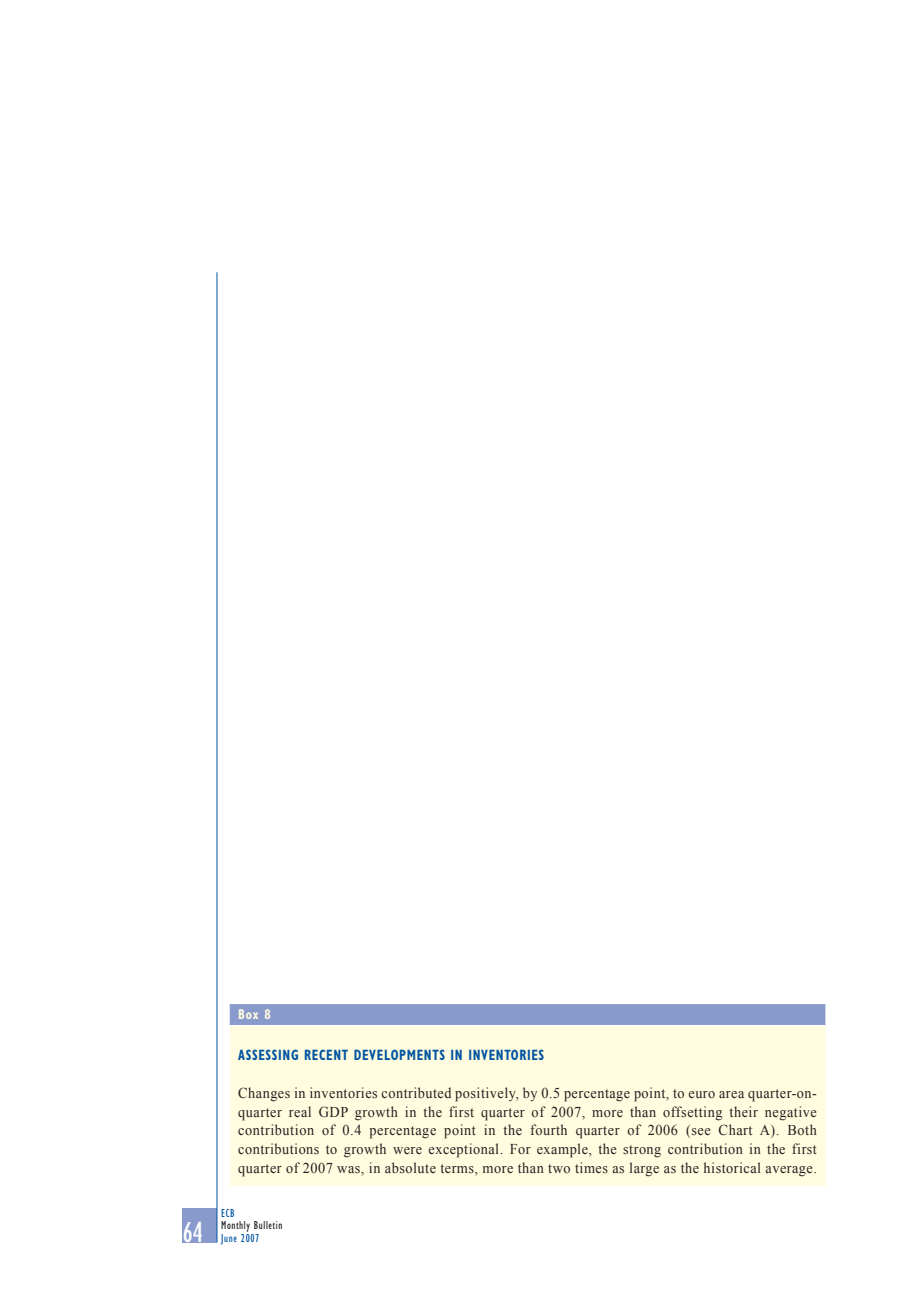
<style>
.page{position:relative;width:919px;height:1289px;background:#fff}
.page>*{position:absolute;margin:0;border:0;box-sizing:border-box;transform-origin:0 0}
.t1{font:condensed 30px "Gill Sans";color:#fff;scale:.95 1}
.t2{font:15px/18.8px "Times New Roman";letter-spacing:.035em;color:#231f20;text-align:justify;scale:.95 1}
.t3{font:700 condensed 15px "Gill Sans";letter-spacing:.05em;color:#0054a1;scale:.85 1}
.t4{font:700 condensed 14.25px "Gill Sans";color:#fffcdf;scale:.85 1}
.t5{font:condensed 12px "Gill Sans";letter-spacing:.05em;color:#231f20;scale:.95 1}
.t6{font:condensed 12px "Gill Sans";letter-spacing:.05em;color:#0054a1;scale:.95 1}
</style>
<div class="page">
<div style="left:183px;top:1208px;width:34px;height:34px;background:#899bcc"></div>
<hr style="left:217px;top:272px;width:1px;height:970px;background:#0054a1">
<div style="left:230px;top:1008px;width:595px;height:177px;background:#fffcdf"></div>
<div style="left:230px;top:1004px;width:595px;height:21px;background:#899bcc"></div>
<hr style="left:230px;top:1024px;width:595px;height:2px;background:#fff">
<h1 class="t1" style="left:182px;top:1221px;width:23px">64</h1>
<p class="t4" style="left:238px;top:1009px;width:40px">Box 8</p>
<p class="t3" style="left:238px;top:1050px;width:361px">ASSESSING RECENT DEVELOPMENTS IN INVENTORIES</p>
<p class="t2" style="left:238px;top:1083px;width:610px">Changes in inventories contributed positively, by 0.5 percentage point, to euro area quarter-on&shy;quarter real GDP growth in the first quarter of 2007, more than offsetting their negative contribution of 0.4 percentage point in the fourth quarter of 2006 (see Chart A). Both contributions to growth were exceptional. For example, the strong contribution in the first quarter of 2007 was, in absolute terms, more than two times as large as the historical average.</p>
<p class="t6" style="left:221px;top:1208px;width:16px">ECB</p>
<p class="t5" style="left:221px;top:1220px;width:66px">Monthly Bulletin</p>
<p class="t6" style="left:221px;top:1233px;width:42px">June 2007</p>
</div>
